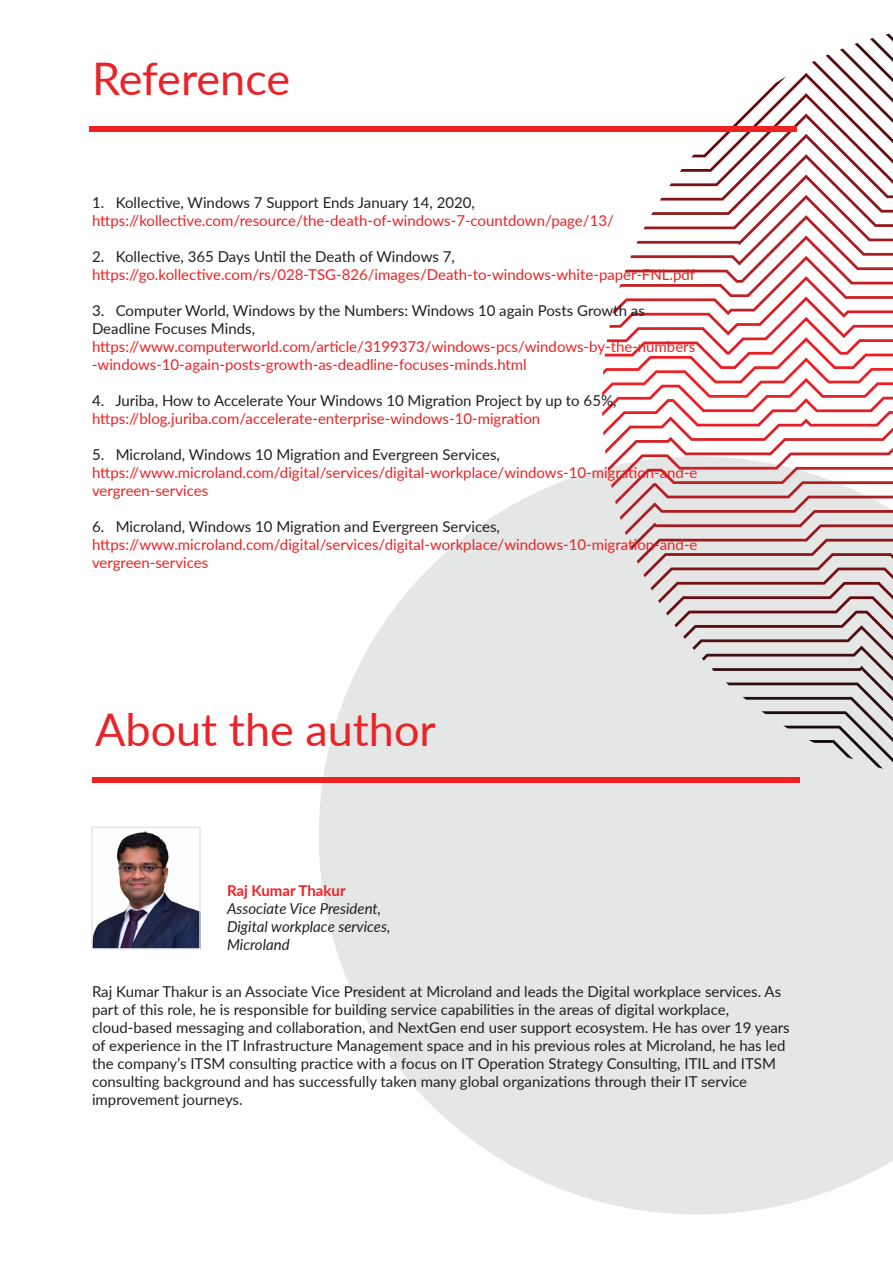
<style>
.page{position:relative;width:893px;height:1263px;background:#fff}
.page>*{position:absolute;margin:0;border:0;box-sizing:border-box;transform-origin:0 0}
.t1{font:45px "Lato";color:#ea2329}
.t2{font:15px/18px "Lato";color:#231f20}
.t3{font:15px/18px "Lato";color:#ee2123}
.t4{font:italic 15px/18px "Lato";color:#231f20}
.t5{font:700 15px "Lato";color:#ee2123}
</style>
<div class="page">
<svg style="left:319px;top:467px;width:574px;height:747px;fill:#e5e6e6"></svg>
<svg style="left:743px;top:722px;width:150px;height:47px;background:#d1d1d1"></svg>
<svg style="left:726px;top:34px;width:167px;height:688px;fill:#e5e6e6"></svg>
<svg style="left:712px;top:38px;width:181px;height:663px;fill:#e5e6e6"></svg>
<svg style="left:702px;top:43px;width:191px;height:638px;fill:#e5e6e6"></svg>
<svg style="left:692px;top:48px;width:201px;height:613px;fill:#e5e6e6"></svg>
<svg style="left:683px;top:54px;width:210px;height:586px;fill:#e5e6e6"></svg>
<svg style="left:674px;top:61px;width:219px;height:566px"></svg>
<svg style="left:666px;top:73px;width:227px;height:542px"></svg>
<svg style="left:658px;top:93px;width:235px;height:510px"></svg>
<svg style="left:651px;top:114px;width:242px;height:476px"></svg>
<svg style="left:643px;top:134px;width:250px;height:443px"></svg>
<svg style="left:637px;top:154px;width:256px;height:410px"></svg>
<svg style="left:631px;top:175px;width:262px;height:375px"></svg>
<svg style="left:625px;top:195px;width:268px;height:340px"></svg>
<svg style="left:620px;top:215px;width:273px;height:305px"></svg>
<svg style="left:615px;top:236px;width:278px;height:268px"></svg>
<svg style="left:611px;top:256px;width:282px;height:232px"></svg>
<svg style="left:608px;top:276px;width:285px;height:195px"></svg>
<svg style="left:605px;top:297px;width:288px;height:157px"></svg>
<svg style="left:602px;top:317px;width:291px;height:118px"></svg>
<div style="left:89px;top:126px;width:707px;height:6px;background:#ee2123"></div>
<div style="left:92px;top:777px;width:707px;height:6px;background:#ee2123"></div>
<img style="left:94px;top:831px;width:104px;height:116px">
<div style="left:91px;top:827px;width:110px;height:123px;border:2px solid #e5e6e6"></div>
<h1 class="t1" style="left:92px;top:46px;width:200px">Reference</h1>
<p class="t2" style="left:92px;top:193px;width:384px">1. Kollective, Windows 7 Support Ends January 14, 2020,</p>
<p class="t3" style="left:92px;top:211px;width:523px">https://kollective.com/resource/the-death-of-windows-7-countdown/page/13/</p>
<p class="t2" style="left:92px;top:247px;width:364px">2. Kollective, 365 Days Until the Death of Windows 7,</p>
<p class="t3" style="left:92px;top:265px;width:605px">https://go.kollective.com/rs/028-TSG-826/images/Death-to-windows-white-paper-FNL.pdf</p>
<p class="t2" style="left:92px;top:301px;width:554px">3. Computer World, Windows by the Numbers: Windows 10 again Posts Growth as<br>Deadline Focuses Minds,</p>
<p class="t3" style="left:92px;top:337px;width:605px">https://www.computerworld.com/article/3199373/windows-pcs/windows-by-the-numbers -windows-10-again-posts-growth-as-deadline-focuses-minds.html</p>
<p class="t2" style="left:92px;top:391px;width:526px">4. Juriba, How to Accelerate Your Windows 10 Migration Project by up to 65%,</p>
<p class="t3" style="left:92px;top:409px;width:450px">https://blog.juriba.com/accelerate-enterprise-windows-10-migration</p>
<p class="t2" style="left:92px;top:445px;width:409px">5. Microland, Windows 10 Migration and Evergreen Services,</p>
<p class="t3" style="left:92px;top:463px;width:607px">https://www.microland.com/digital/services/digital-workplace/windows-10-migration-and-e vergreen-services</p>
<p class="t2" style="left:92px;top:517px;width:409px">6. Microland, Windows 10 Migration and Evergreen Services,</p>
<p class="t3" style="left:92px;top:535px;width:607px">https://www.microland.com/digital/services/digital-workplace/windows-10-migration-and-e vergreen-services</p>
<h1 class="t1" style="left:95px;top:697px;width:342px">About the author</h1>
<p class="t5" style="left:227px;top:879px;width:120px">Raj Kumar Thakur</p>
<p class="t4" style="left:227px;top:899px;width:165px">Associate Vice President,<br>Digital workplace services,<br>Microland</p>
<p class="t2" style="left:92px;top:981px;width:699px">Raj Kumar Thakur is an Associate Vice President at Microland and leads the Digital workplace services. As part of this role, he is responsible for building service capabilities in the areas of digital workplace, cloud-based messaging and collaboration, and NextGen end user support ecosystem. He has over 19 years of experience in the IT Infrastructure Management space and in his previous roles at Microland, he has led the company’s ITSM consulting practice with a focus on IT Operation Strategy Consulting, ITIL and ITSM consulting background and has successfully taken many global organizations through their IT service improvement journeys.</p>
</div>
